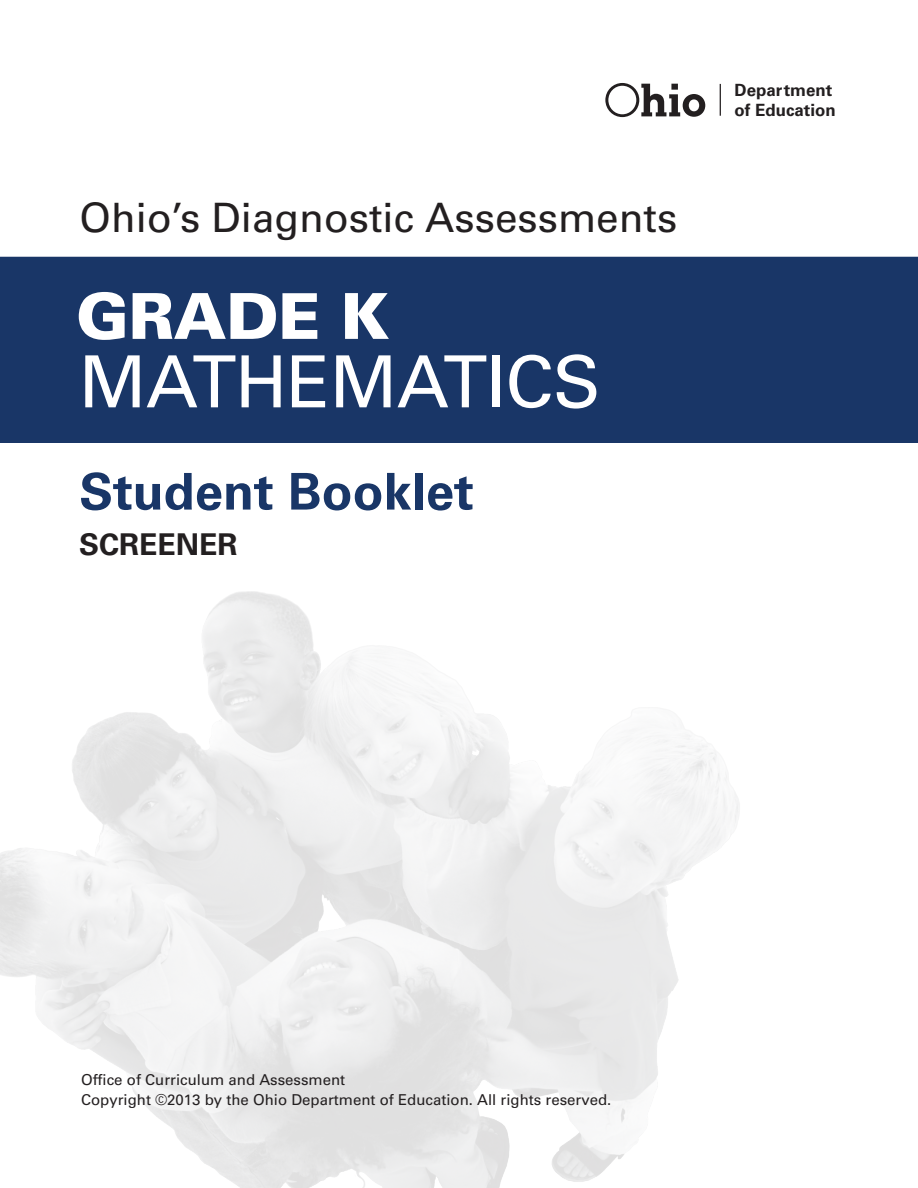
<style>
.page{position:relative;width:918px;height:1188px;background:#fff}
.page>*{position:absolute;margin:0;border:0;box-sizing:border-box;transform-origin:0 0}
.t1{font:72px "Univers";letter-spacing:-.01em;color:#fff}
.t2{font:900 63.45px "Univers";letter-spacing:-.01em;color:#fff}
.t3{font:700 50.7px "Univers";color:#193667}
.t4{font:40.5px "Univers";color:#231f20}
.t5{font:700 30px "Univers";color:#231f20}
.t6{font:700 16.95px/20.2px "Univers";color:#231f20}
.t7{font:15px/19.5px "Univers";color:#231f20}
</style>
<div class="page">
<hr style="left:720px;top:84px;width:1px;height:32px;background:#231f20">
<svg style="left:605px;top:83px;width:100px;height:34px"></svg>
<div style="left:0;top:257px;width:918px;height:186px;background:#193667"></div>
<h1 class="t4" style="left:80px;top:194px;width:599px">Ohio’s Diagnostic Assessments</h1>
<p class="t2" style="left:76px;top:276px;width:315px">GRADE K</p>
<p class="t1" style="left:79px;top:339px;width:523px">MATHEMATiCS</p>
<p class="t3" style="left:79px;top:462px;width:396px">Student Booklet</p>
<p class="t5" style="left:79px;top:526px;width:160px">Screener</p>
<p class="t6" style="left:735px;top:80px;width:103px">Department of Education</p>
<p class="t7" style="left:81px;top:1070px;width:532px">Office of Curriculum and Assessment<br>Copyright ©2013 by the Ohio Department of Education. All rights reserved.</p>
</div>
